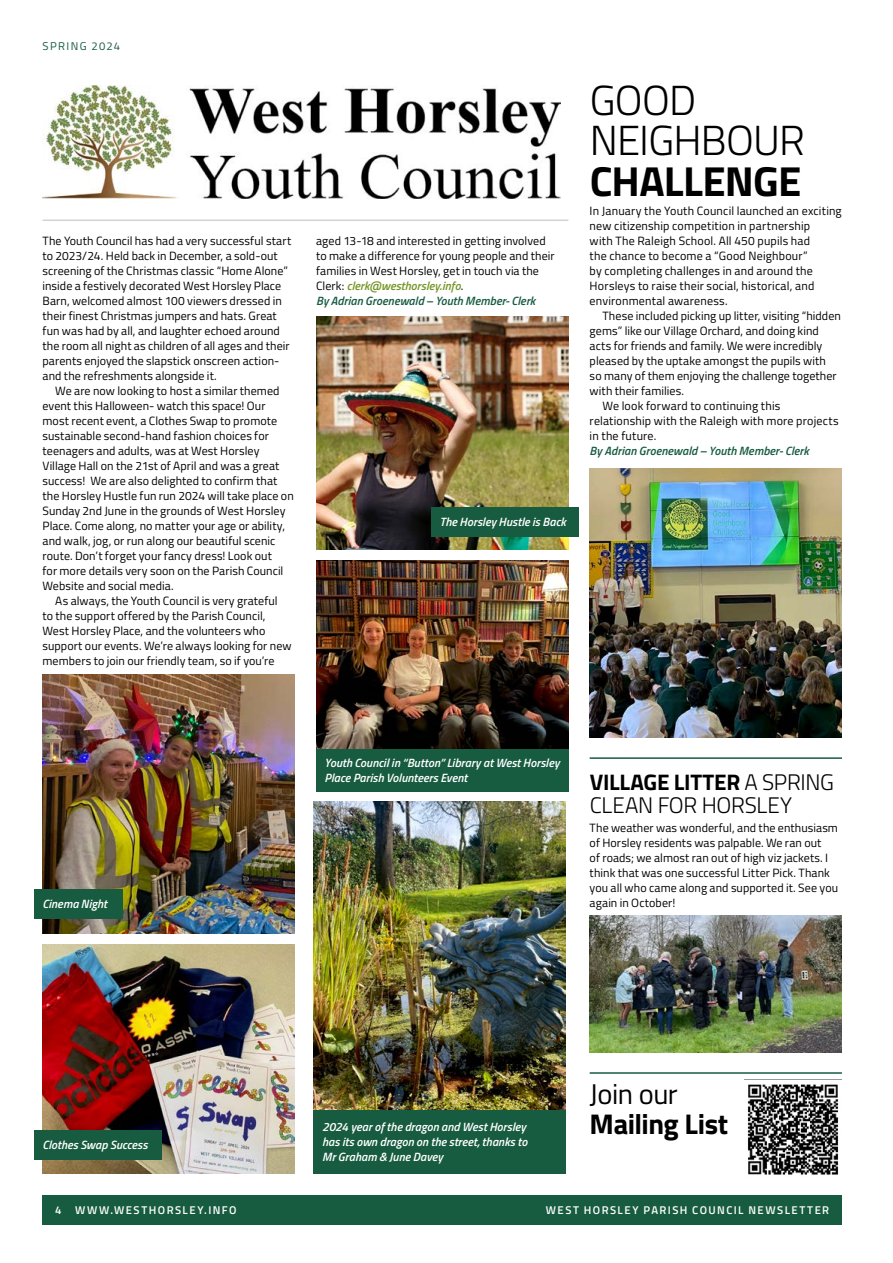
<style>
.page{position:relative;width:893px;height:1263px;background:#fff}
.page>*{position:absolute;margin:0;border:0;box-sizing:border-box;transform-origin:0 0}
.Heading{font:300 42px/40.5px "Titillium Web";letter-spacing:-.02em;color:#000}
.First_para{font:700 28.5px/30px "Titillium Web";letter-spacing:-.015em;color:#000}
.Heading-2{font:300 22.5px/22.5px "Titillium Web";letter-spacing:-.01em;color:#000}
.main_text{font:12px/15px "Titillium Web";letter-spacing:.005em;color:#000}
.First_para-2{font:12px/15px "Titillium Web";letter-spacing:.01em;color:#000}
.main_text-2{font:italic 600 12px/15px "Titillium Web";color:#fff}
.Author{font:italic 600 12px "Titillium Web";letter-spacing:.005em;color:#175c41}
.t1{font:600 11.25px "Titillium Web";letter-spacing:.13em;color:#fff}
.t2{font:11.25px "Titillium Web";letter-spacing:.125em;color:#175c41}
.s1{font-weight:600;font-style:italic;color:#759627}
.s2{font-weight:700}
.s3{font-weight:400}
</style>
<div class="page">
<img style="left:43px;top:85px;width:517px;height:113px">
<hr style="left:43px;top:219px;width:525px;height:2px;background:#d1d3d4">
<img style="left:747px;top:1084px;width:92px;height:91px">
<hr style="left:590px;top:1072px;width:252px;height:2px;background:#175c41">
<img style="left:590px;top:916px;width:252px;height:137px">
<img style="left:590px;top:469px;width:252px;height:268px">
<img style="left:43px;top:674px;width:252px;height:259px">
<img style="left:43px;top:944px;width:252px;height:230px">
<img style="left:314px;top:802px;width:252px;height:308px">
<hr style="left:590px;top:757px;width:252px;height:2px;background:#175c41">
<img style="left:316px;top:560px;width:252px;height:189px">
<div style="left:316px;top:749px;width:252px;height:43px;background:#175c41"></div>
<div style="left:314px;top:1110px;width:252px;height:64px;background:#175c41"></div>
<div style="left:34px;top:889px;width:88px;height:29px;background:#175c41"></div>
<div style="left:34px;top:1130px;width:128px;height:30px;background:#175c41"></div>
<img style="left:316px;top:316px;width:252px;height:234px">
<div style="left:431px;top:507px;width:148px;height:30px;background:#175c41"></div>
<div style="left:43px;top:1195px;width:799px;height:30px;background:#175c41"></div>
<p class="t2" style="left:43px;top:38px;width:79px">SPRING 2024</p>
<p class="First_para-2" style="left:43px;top:232px;width:250px">The Youth Council has had a very successful start to 2023/24. Held back in December, a sold-out screening of the Christmas classic “Home Alone” inside a festively decorated West Horsley Place Barn, welcomed almost 100 viewers dressed in their finest Christmas jumpers and hats. Great fun was had by all, and laughter echoed around the room all night as children of all ages and their parents enjoyed the slapstick onscreen action&shy;and the refreshments alongside it.</p>
<p class="main_text" style="left:43px;top:382px;width:253px;text-indent:13px">We are now looking to host a similar themed event this Halloween- watch this space! Our most recent event, a Clothes Swap to promote sustainable second-hand fashion choices for teenagers and adults, was at West Horsley Village Hall on the 21st of April and was a great success! We are also delighted to confirm that the Horsley Hustle fun run 2024 will take place on Sunday 2nd June in the grounds of West Horsley Place. Come along, no matter your age or ability, and walk, jog, or run along our beautiful scenic route. Don’t forget your fancy dress! Look out<br>for more details very soon on the Parish Council Website and social media.</p>
<p class="main_text" style="left:43px;top:592px;width:251px;text-indent:13px">As always, the Youth Council is very grateful<br>to the support offered by the Parish Council, West Horsley Place, and the volunteers who support our events. We’re always looking for new members to join our friendly team, so if you’re</p>
<p class="main_text" style="left:316px;top:232px;width:240px">aged 13-18 and interested in getting involved to make a difference for young people and their families in West Horsley, get in touch via the Clerk: <span class="s1">clerk@westhorsley.info</span>.</p>
<p class="Author" style="left:316px;top:291px;width:221px">By Adrian Groenewald – Youth Member- Clerk</p>
<p class="Heading" style="left:590px;top:78px;width:217px">GOOD<br>NEIGHBOUR<br><span class="s2">CHALLENGE</span></p>
<p class="First_para-2" style="left:590px;top:203px;width:254px">In January the Youth Council launched an exciting new citizenship competition in partnership<br>with The Raleigh School. All 450 pupils had<br>the chance to become a “Good Neighbour”<br>by completing challenges in and around the Horsleys to raise their social, historical, and environmental awareness.</p>
<p class="main_text" style="left:590px;top:308px;width:253px;text-indent:13px">These included picking up litter, visiting “hidden gems” like our Village Orchard, and doing kind acts for friends and family. We were incredibly pleased by the uptake amongst the pupils with so many of them enjoying the challenge together with their families.</p>
<p class="main_text" style="left:590px;top:398px;width:250px;text-indent:13px">We look forward to continuing this relationship with the Raleigh with more projects in the future.</p>
<p class="Author" style="left:590px;top:442px;width:221px">By Adrian Groenewald – Youth Member- Clerk</p>
<p class="main_text-2" style="left:440px;top:513px;width:128px">The Horsley Hustle is Back</p>
<p class="main_text-2" style="left:43px;top:895px;width:66px">Cinema Night</p>
<p class="main_text-2" style="left:325px;top:755px;width:236px">Youth Council in “Button” Library at West Horsley<br>Place Parish Volunteers Event</p>
<p class="Heading-2" style="left:590px;top:770px;width:246px"><span class="s2">VILLAGE LITTER</span> A SPRING<br>CLEAN FOR HORSLEY</p>
<p class="First_para-2" style="left:590px;top:819px;width:250px">The weather was wonderful, and the enthusiasm of Horsley residents was palpable. We ran out<br>of roads; we almost ran out of high viz jackets. I think that was one successful Litter Pick. Thank you all who came along and supported it. See you again in October!</p>
<p class="main_text-2" style="left:43px;top:1136px;width:107px">Clothes Swap Success</p>
<p class="main_text-2" style="left:322px;top:1119px;width:207px;text-align:justify">2024 year of the dragon and West Horsley has its own dragon on the street, thanks to Mr Graham &amp; June Davey</p>
<p class="First_para" style="left:590px;top:1078px;width:140px"><span class="s3">Join our<br></span>Mailing List</p>
<p class="t1" style="left:55px;top:1201px;width:183px">4 WWW.WESTHORSLEY.INFO</p>
<p class="t1" style="left:546px;top:1201px;width:285px">WEST HORSLEY PARISH COUNCIL NEWSLETTER</p>
</div>
